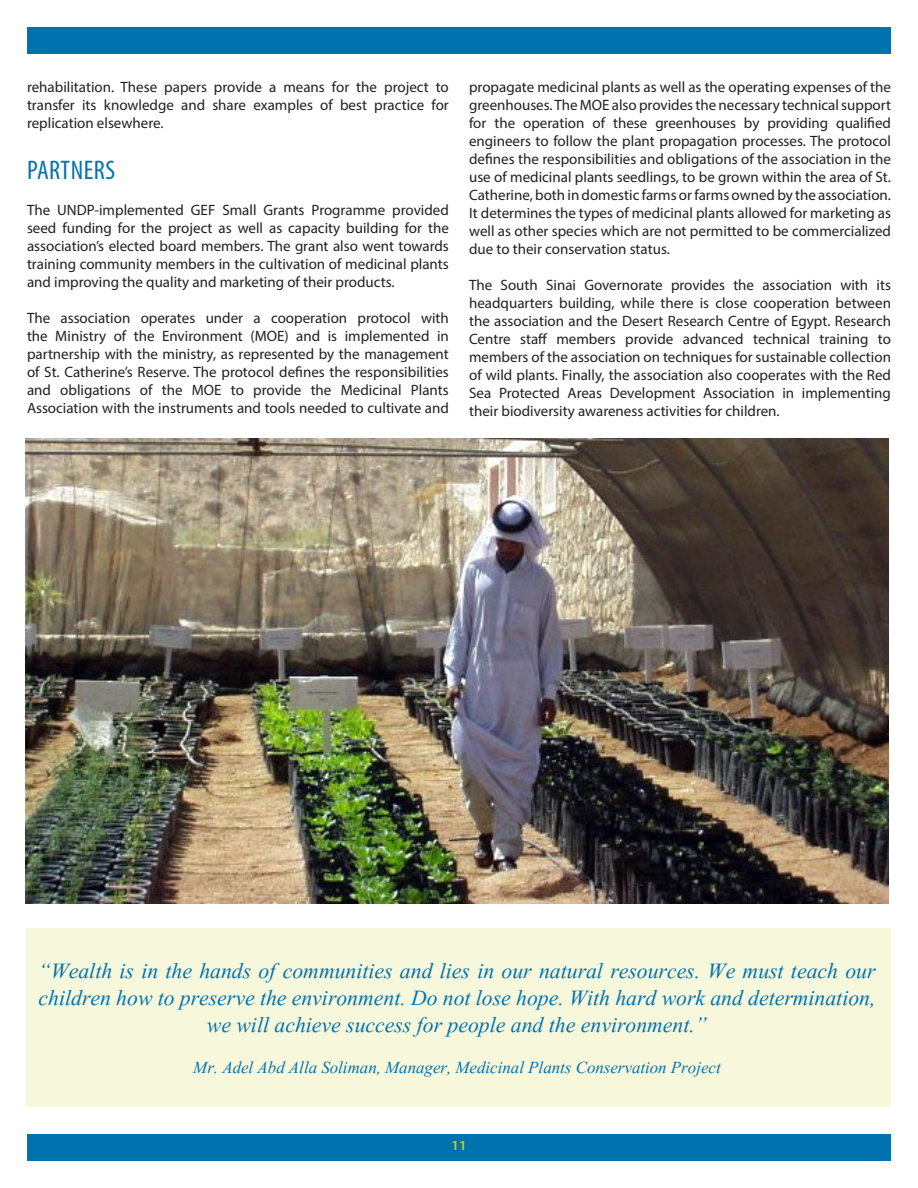
<style>
.page{position:relative;width:918px;height:1188px;background:#fff}
.page>*{position:absolute;margin:0;border:0;box-sizing:border-box;transform-origin:0 0}
.t1{font:27px/27px "Vijaya";color:#0073ae;text-align:center}
.t2{font:condensed 27px "Myriad Pro";letter-spacing:.02em;color:#0073ae}
.t3{font:21px "Vijaya";color:#0073ae}
.t4{font:15px/18px "Myriad Pro";color:#231f20;text-align:justify}
.t5{font:600 13.8px "Myriad Pro";color:#d4d110}
</style>
<div class="page">
<div style="left:27px;top:1134px;width:864px;height:27px;background:#0073ae"></div>
<div style="left:27px;top:27px;width:864px;height:27px;background:#0073ae"></div>
<div style="left:27px;top:929px;width:864px;height:178px;background:#f7f7dc"></div>
<img style="left:26px;top:438px;width:862px;height:465px">
<p class="t4" style="left:27px;top:78px;width:423px">rehabilitation. These papers provide a means for the project to transfer its knowledge and share examples of best practice for replication elsewhere.</p>
<p class="t2" style="left:27px;top:154px;width:89px">PARTNERS</p>
<p class="t4" style="left:27px;top:200px;width:423px">The UNDP-implemented GEF Small Grants Programme provided seed funding for the project as well as capacity building for the association’s elected board members. The grant also went towards training community members in the cultivation of medicinal plants and improving the quality and marketing of their products.</p>
<p class="t4" style="left:27px;top:308px;width:423px">The association operates under a cooperation protocol with the Ministry of the Environment (MOE) and is implemented in partnership with the ministry, as represented by the management of St. Catherine’s Reserve. The protocol defines the responsibilities and obligations of the MOE to provide the Medicinal Plants Association with the instruments and tools needed to cultivate and</p>
<p class="t4" style="left:469px;top:78px;width:423px">propagate medicinal plants as well as the operating expenses of the greenhouses. The MOE also provides the necessary technical support for the operation of these greenhouses by providing qualified engineers to follow the plant propagation processes. The protocol defines the responsibilities and obligations of the association in the use of medicinal plants seedlings, to be grown within the area of St.<br>Catherine, both in domestic farms or farms owned by the association.<br>It determines the types of medicinal plants allowed for marketing as well as other species which are not permitted to be commercialized due to their conservation status.</p>
<p class="t4" style="left:469px;top:276px;width:423px">The South Sinai Governorate provides the association with its headquarters building, while there is close cooperation between the association and the Desert Research Centre of Egypt. Research Centre staff members provide advanced technical training to members of the association on techniques for sustainable collection of wild plants. Finally, the association also cooperates with the Red Sea Protected Areas Development Association in implementing their biodiversity awareness activities for children.</p>
<p class="t1" style="left:39px;top:955px;width:838px">“Wealth is in the hands of communities and lies in our natural resources. We must teach our children how to preserve the environment. Do not lose hope. With hard work and determination, we will achieve success for people and the environment.”</p>
<p class="t3" style="left:193px;top:1051px;width:529px">Mr. Adel Abd Alla Soliman, Manager, Medicinal Plants Conservation Project</p>
<p class="t5" style="left:452px;top:1137px;width:16px">11</p>
</div>
